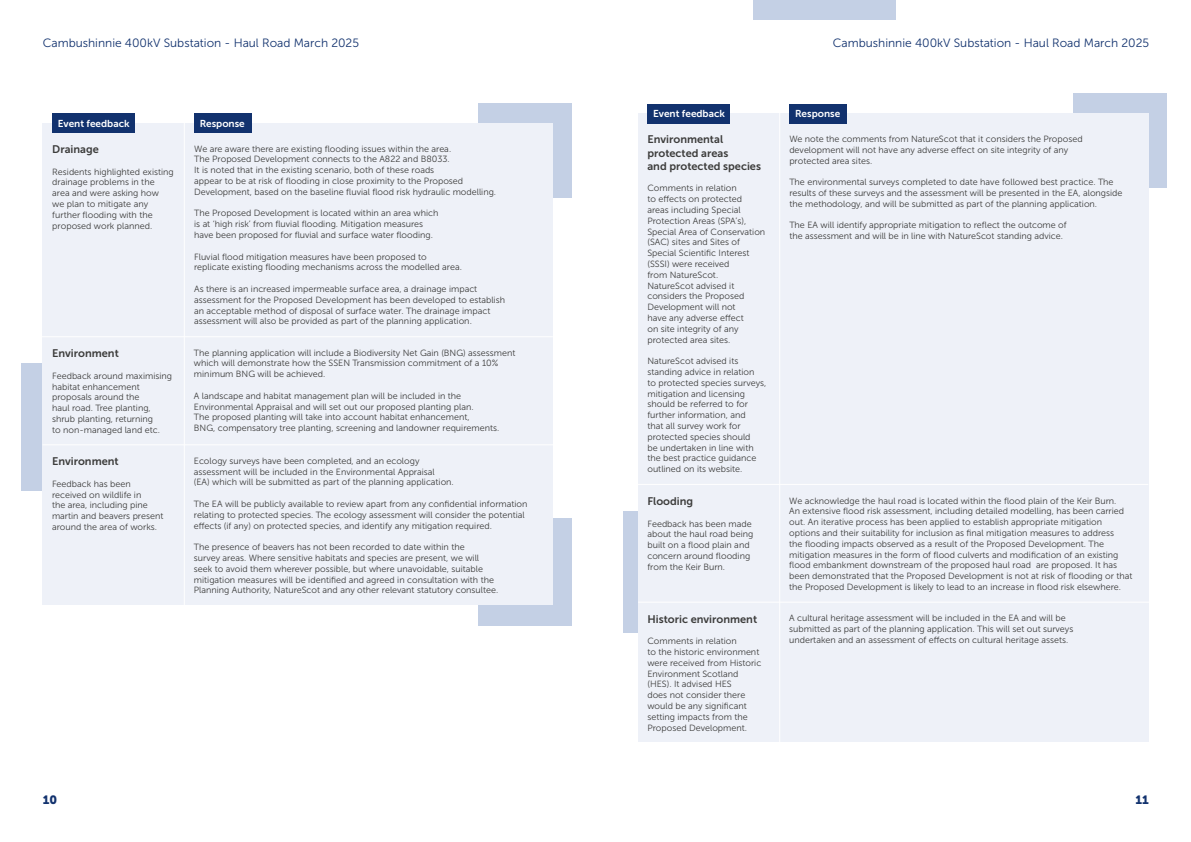
<style>
.page{position:relative;width:1191px;height:842px;background:#fff}
.page>*{position:absolute;margin:0;border:0;box-sizing:border-box;transform-origin:0 0}
.t1{font:12px "Museo Sans 300";color:#12326e}
.t2{font:12px "Museo Sans 900";color:#12326e}
.t3{font:11px/13.2px "Museo Sans 700";color:#3c3c3b}
.t4{font:10px "Museo Sans 700";color:#fff}
.t5{font:9px/10.8px "Museo Sans 300";color:#3c3c3b}
</style>
<div class="page">
<div style="left:1073px;top:94px;width:94px;height:94px;background:#c4d0e5"></div>
<div style="left:623px;top:511px;width:94px;height:122px;background:#c4d0e5"></div>
<div style="left:638px;top:113px;width:510px;height:629px;background:#eef1f8"></div>
<div style="left:647px;top:104px;width:83px;height:20px;background:#12326e"></div>
<div style="left:789px;top:104px;width:57px;height:20px;background:#12326e"></div>
<hr style="left:779px;top:104px;width:1px;height:725px;background:#fff">
<div style="left:753px;top:0;width:142px;height:20px;background:#c4d0e5"></div>
<div style="left:478px;top:103px;width:93px;height:95px;background:#c4d0e5"></div>
<div style="left:21px;top:363px;width:94px;height:128px;background:#c4d0e5"></div>
<div style="left:478px;top:518px;width:93px;height:108px;background:#c4d0e5"></div>
<div style="left:43px;top:123px;width:510px;height:482px;background:#eef1f8"></div>
<div style="left:52px;top:113px;width:83px;height:20px;background:#12326e"></div>
<div style="left:194px;top:113px;width:57px;height:20px;background:#12326e"></div>
<hr style="left:184px;top:117px;width:1px;height:709px;background:#fff">
<hr style="left:43px;top:444px;width:528px;height:1px;background:#fff">
<hr style="left:620px;top:484px;width:528px;height:1px;background:#fff">
<hr style="left:638px;top:602px;width:528px;height:1px;background:#fff">
<hr style="left:39px;top:336px;width:514px;height:1px;background:#fff">
<h1 class="t1" style="left:43px;top:37px;width:318px">Cambushinnie 400kV Substation - Haul Road March 2025</h1>
<h1 class="t1" style="left:833px;top:37px;width:318px">Cambushinnie 400kV Substation - Haul Road March 2025</h1>
<p class="t4" style="left:58px;top:118px;width:73px">Event feedback</p>
<p class="t4" style="left:200px;top:118px;width:47px">Response</p>
<p class="t3" style="left:52px;top:143px;width:48px">Drainage</p>
<p class="t5" style="left:52px;top:166px;width:123px">Residents highlighted existing drainage problems in the area and were asking how<br>we plan to mitigate any further flooding with the proposed work planned.</p>
<p class="t3" style="left:52px;top:347px;width:68px">Environment</p>
<p class="t5" style="left:52px;top:370px;width:121px">Feedback around maximising habitat enhancement proposals around the<br>haul road. Tree planting, shrub planting, returning<br>to non-managed land etc.</p>
<p class="t3" style="left:52px;top:455px;width:68px">Environment</p>
<p class="t5" style="left:52px;top:478px;width:113px">Feedback has been received on wildlife in<br>the area, including pine martin and beavers present around the area of works.</p>
<p class="t5" style="left:194px;top:143px;width:303px">We are aware there are existing flooding issues within the area.<br>The Proposed Development connects to the A822 and B8033.<br>It is noted that in the existing scenario, both of these roads<br>appear to be at risk of flooding in close proximity to the Proposed Development, based on the baseline fluvial flood risk hydraulic modelling.</p>
<p class="t5" style="left:194px;top:208px;width:246px">The Proposed Development is located within an area which is at ‘high risk’ from fluvial flooding. Mitigation measures have been proposed for fluvial and surface water flooding.</p>
<p class="t5" style="left:194px;top:251px;width:269px">Fluvial flood mitigation measures have been proposed to replicate existing flooding mechanisms across the modelled area.</p>
<p class="t5" style="left:194px;top:284px;width:312px">As there is an increased impermeable surface area, a drainage impact assessment for the Proposed Development has been developed to establish an acceptable method of disposal of surface water. The drainage impact assessment will also be provided as part of the planning application.</p>
<p class="t5" style="left:194px;top:347px;width:323px">The planning application will include a Biodiversity Net Gain (BNG) assessment which will demonstrate how the SSEN Transmission commitment of a 10% minimum BNG will be achieved.</p>
<p class="t5" style="left:194px;top:390px;width:307px">A landscape and habitat management plan will be included in the Environmental Appraisal and will set out our proposed planting plan.<br>The proposed planting will take into account habitat enhancement,<br>BNG, compensatory tree planting, screening and landowner requirements.</p>
<p class="t5" style="left:194px;top:455px;width:261px">Ecology surveys have been completed, and an ecology assessment will be included in the Environmental Appraisal<br>(EA) which will be submitted as part of the planning application.</p>
<p class="t5" style="left:194px;top:498px;width:335px">The EA will be publicly available to review apart from any confidential information relating to protected species. The ecology assessment will consider the potential effects (if any) on protected species, and identify any mitigation required.</p>
<p class="t5" style="left:194px;top:542px;width:306px">The presence of beavers has not been recorded to date within the<br>survey areas. Where sensitive habitats and species are present, we will seek to avoid them wherever possible, but where unavoidable, suitable mitigation measures will be identified and agreed in consultation with the Planning Authority, NatureScot and any other relevant statutory consultee.</p>
<p class="t4" style="left:653px;top:108px;width:73px">Event feedback</p>
<p class="t4" style="left:795px;top:108px;width:47px">Response</p>
<p class="t3" style="left:647px;top:133px;width:115px">Environmental protected areas<br>and protected species</p>
<p class="t5" style="left:647px;top:183px;width:119px">Comments in relation<br>to effects on protected areas including Special<br>Protection Areas (SPA’s),<br>Special Area of Conservation (SAC) sites and Sites of<br>Special Scientific Interest (SSSI) were received<br>from NatureScot.<br>NatureScot advised it considers the Proposed<br>Development will not<br>have any adverse effect<br>on site integrity of any protected area sites.</p>
<p class="t5" style="left:647px;top:356px;width:120px">NatureScot advised its standing advice in relation<br>to protected species surveys, mitigation and licensing should be referred to for further information, and<br>that all survey work for protected species should<br>be undertaken in line with the best practice guidance outlined on its website.</p>
<p class="t3" style="left:647px;top:495px;width:47px">Flooding</p>
<p class="t5" style="left:647px;top:518px;width:108px">Feedback has been made about the haul road being built on a flood plain and concern around flooding from the Keir Burn.</p>
<p class="t3" style="left:647px;top:612px;width:111px">Historic environment</p>
<p class="t5" style="left:647px;top:636px;width:115px">Comments in relation<br>to the historic environment were received from Historic<br>Environment Scotland (HES). It advised HES<br>does not consider there would be any significant setting impacts from the<br>Proposed Development.</p>
<p class="t5" style="left:789px;top:133px;width:295px">We note the comments from NatureScot that it considers the Proposed development will not have any adverse effect on site integrity of any protected area sites.</p>
<p class="t5" style="left:789px;top:177px;width:335px">The environmental surveys completed to date have followed best practice. The results of these surveys and the assessment will be presented in the EA, alongside the methodology, and will be submitted as part of the planning application.</p>
<p class="t5" style="left:789px;top:220px;width:279px">The EA will identify appropriate mitigation to reflect the outcome of the assessment and will be in line with NatureScot standing advice.</p>
<p class="t5" style="left:789px;top:495px;width:345px">We acknowledge the haul road is located within the flood plain of the Keir Burn.<br>An extensive flood risk assessment, including detailed modelling, has been carried out. An iterative process has been applied to establish appropriate mitigation options and their suitability for inclusion as final mitigation measures to address<br>the flooding impacts observed as a result of the Proposed Development. The mitigation measures in the form of flood culverts and modification of an existing flood embankment downstream of the proposed haul road are proposed. It has been demonstrated that the Proposed Development is not at risk of flooding or that the Proposed Development is likely to lead to an increase in flood risk elsewhere.</p>
<p class="t5" style="left:789px;top:613px;width:286px">A cultural heritage assessment will be included in the EA and will be submitted as part of the planning application. This will set out surveys undertaken and an assessment of effects on cultural heritage assets.</p>
<h1 class="t2" style="left:43px;top:793px;width:16px">10</h1>
<h1 class="t2" style="left:1135px;top:793px;width:15px">11</h1>
</div>
